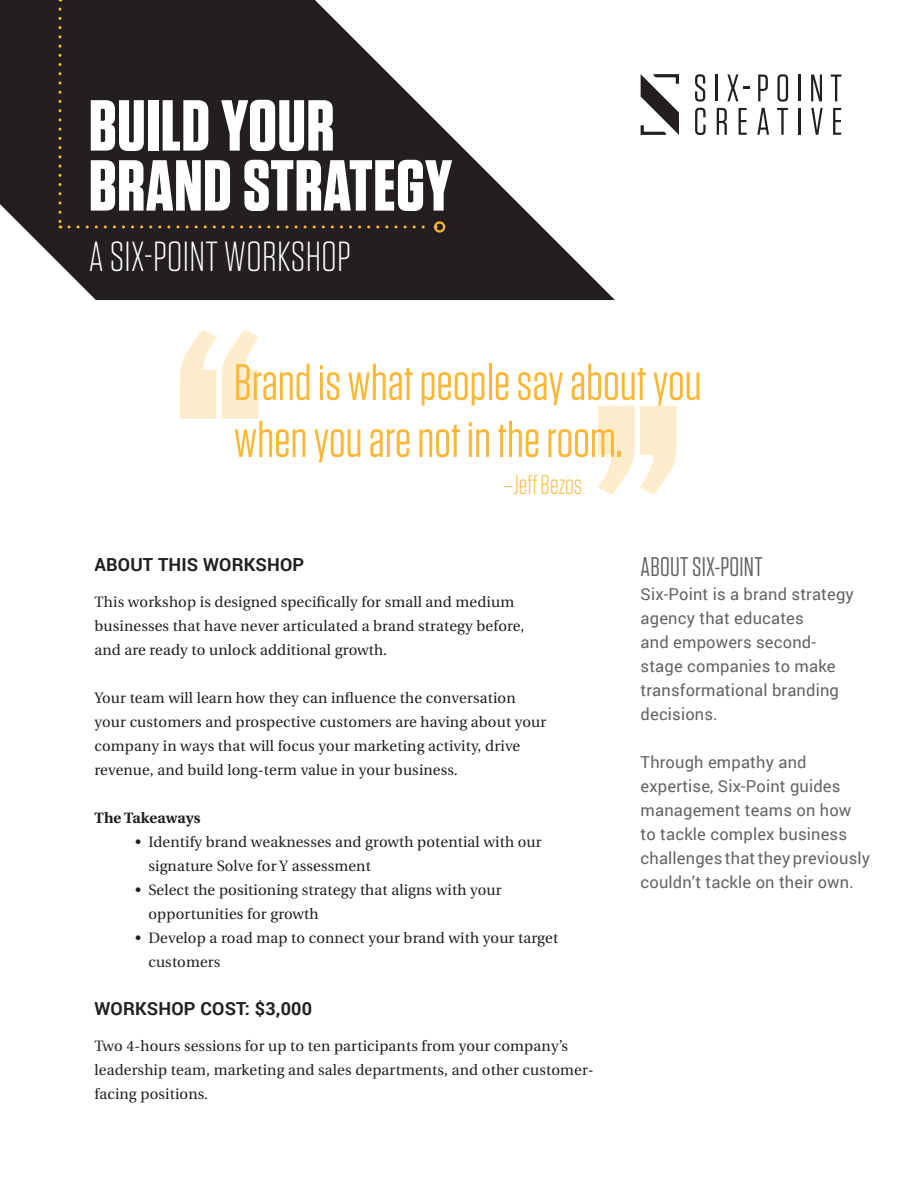
<style>
.page{position:relative;width:918px;height:1188px;background:#fff}
.page>*{position:absolute;margin:0;border:0;box-sizing:border-box;transform-origin:0 0}
.t1{font:900 249px "Tungsten";color:#fdb735}
.t2{font:700 72px/60px "Tungsten";letter-spacing:.01em;color:#fff}
.t3{font:51px "Tungsten";color:#fdb735}
.t4{font:300 42px "Tungsten";letter-spacing:.01em;color:#fff}
.t5{font:27px "Tungsten";letter-spacing:.01em;color:#636366}
.t6{font:300 27px "Tungsten";letter-spacing:-.005em;color:#fdb735}
.t7{font:700 18px "Roboto";letter-spacing:.01em;color:#231f20}
.t8{font:16.5px/24px "Roboto";letter-spacing:.01em;color:#636366}
.t9{font:15px/24px "Utopia";letter-spacing:.01em;color:#231f20}
.t10{font:700 15px "Utopia";letter-spacing:.01em;color:#231f20}
</style>
<div class="page">
<svg style="left:0;top:0;width:615px;height:300px;fill:#231f20"></svg>
<svg style="left:58px;top:9px;width:4px;height:219px"></svg>
<svg style="left:69px;top:225px;width:365px;height:3px"></svg>
<div style="left:434px;top:221px;width:11px;height:12px;border:2px solid #fdb735;border-radius:50%"></div>
<svg style="left:641px;top:74px;width:38px;height:61px"></svg>
<svg style="left:695px;top:74px;width:10px;height:28px"></svg>
<hr style="left:716px;top:75px;width:2px;height:26px;background:#231f20">
<svg style="left:727px;top:75px;width:11px;height:26px"></svg>
<svg style="left:744px;top:87px;width:6px;height:2px"></svg>
<svg style="left:758px;top:75px;width:10px;height:26px"></svg>
<svg style="left:777px;top:74px;width:11px;height:28px"></svg>
<hr style="left:798px;top:75px;width:3px;height:26px;background:#231f20">
<svg style="left:811px;top:75px;width:11px;height:26px"></svg>
<svg style="left:831px;top:75px;width:11px;height:26px"></svg>
<svg style="left:695px;top:108px;width:11px;height:27px"></svg>
<svg style="left:717px;top:108px;width:10px;height:27px"></svg>
<svg style="left:739px;top:108px;width:8px;height:27px"></svg>
<svg style="left:757px;top:108px;width:12px;height:27px"></svg>
<svg style="left:777px;top:108px;width:11px;height:27px"></svg>
<hr style="left:798px;top:108px;width:3px;height:27px;background:#231f20">
<svg style="left:811px;top:108px;width:12px;height:27px"></svg>
<svg style="left:833px;top:108px;width:8px;height:27px"></svg>
<p class="t2" style="left:89px;top:98px;width:364px">BUILD YOUR<br>BRAND STRATEGY</p>
<p class="t4" style="left:89px;top:235px;width:263px">A SIX-POINT WORKSHOP</p>
<h1 class="t1" style="left:177px;top:277px;width:86px">“</h1>
<p class="t3" style="left:234px;top:356px;width:469px">Brand is what people say about you</p>
<p class="t3" style="left:234px;top:413px;width:390px">when you are not in the room.</p>
<p class="t6" style="left:504px;top:471px;width:80px">–Jeff Bezos</p>
<h1 class="t1" style="left:595px;top:351px;width:86px">”</h1>
<p class="t7" style="left:94px;top:552px;width:211px">ABOUT THIS WORKSHOP</p>
<p class="t9" style="left:94px;top:590px;width:431px">This workshop is designed specifically for small and medium businesses that have never articulated a brand strategy before, and are ready to unlock additional growth.</p>
<p class="t9" style="left:94px;top:686px;width:453px">Your team will learn how they can influence the conversation your customers and prospective customers are having about your company in ways that will focus your marketing activity, drive revenue, and build long-term value in your business.</p>
<p class="t10" style="left:94px;top:809px;width:108px">The Takeaways</p>
<p class="t9" style="left:148px;top:830px;width:395px;text-indent:-14px">• Identify brand weaknesses and growth potential with our signature Solve for Y assessment</p>
<p class="t9" style="left:148px;top:878px;width:355px;text-indent:-14px">• Select the positioning strategy that aligns with your opportunities for growth</p>
<p class="t9" style="left:148px;top:926px;width:411px;text-indent:-14px">• Develop a road map to connect your brand with your target customers</p>
<p class="t7" style="left:94px;top:996px;width:219px">WORKSHOP COST: $3,000</p>
<p class="t9" style="left:94px;top:1034px;width:501px">Two 4-hours sessions for up to ten participants from your company’s leadership team, marketing and sales departments, and other customer&shy;facing positions.</p>
<p class="t5" style="left:641px;top:553px;width:123px">ABOUT SIX-POINT</p>
<p class="t8" style="left:641px;top:581px;width:215px">Six-Point is a brand strategy agency that educates<br>and empowers second&shy;stage companies to make transformational branding decisions.</p>
<p class="t8" style="left:641px;top:749px;width:231px">Through empathy and expertise, Six-Point guides management teams on how to tackle complex business challenges that they previously couldn’t tackle on their own.</p>
</div>
